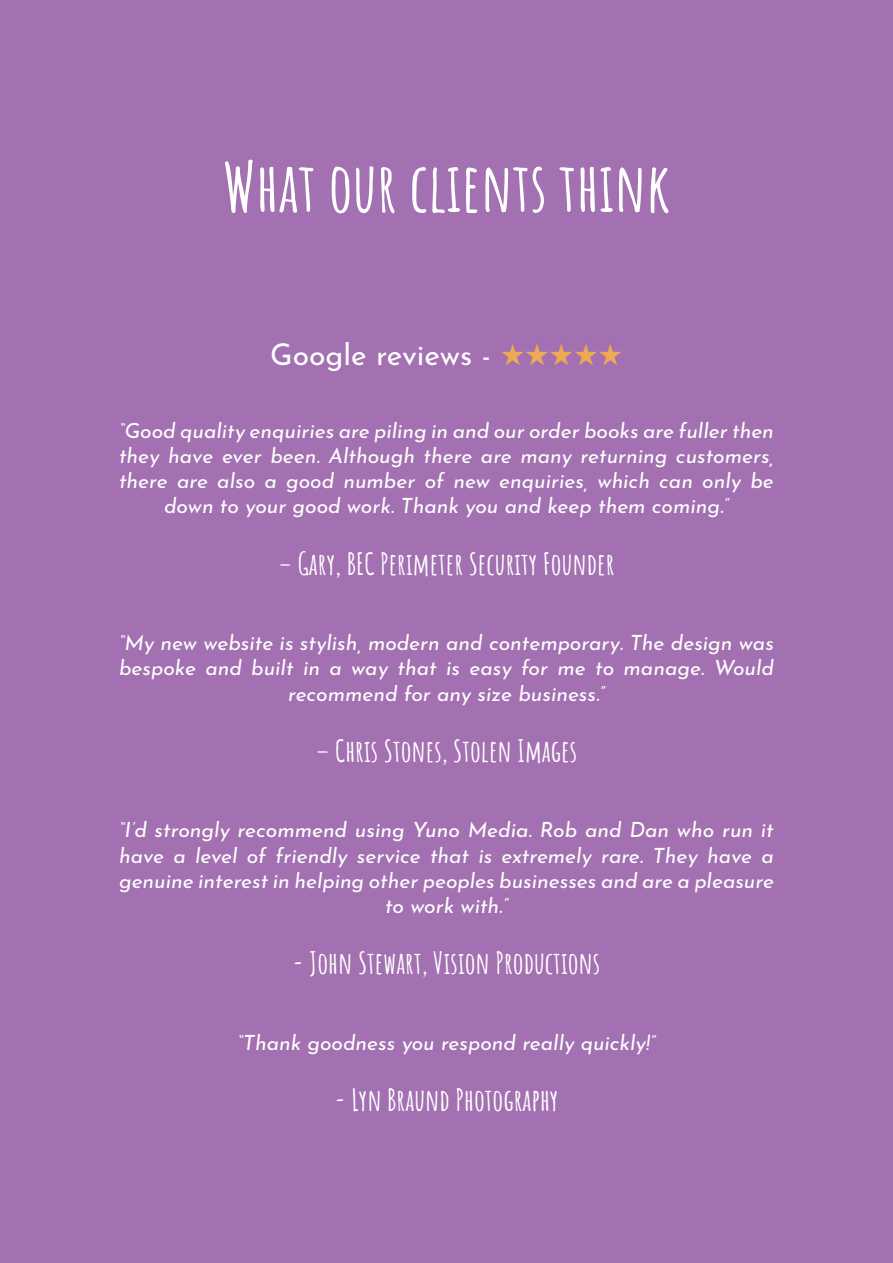
<style>
.page{position:relative;width:893px;height:1263px;background:#a370b1}
.page>*{position:absolute;margin:0;border:0;box-sizing:border-box;transform-origin:0 0}
.t1{font:700 67.5px "Amatic SC";color:#fff}
.t2{font:700 30px "Amatic SC";color:#fff}
.t3{font:30px "Josefin Sans";color:#fff}
.t4{font:italic 21px/25.2px "Josefin Sans";color:#fff;text-align:center}
.s1{color:#eea955}
</style>
<div class="page">
<p class="t1" style="left:223px;top:135px;width:449px">What our clients think</p>
<p class="t3" style="left:270px;top:329px;width:354px">Google reviews - <span class="s1">★★★★★</span></p>
<p class="t4" style="left:119px;top:416px;width:656px">“Good quality enquiries are piling in and our order books are fuller then they have ever been. Although there are many returning customers, there are also a good number of new enquiries, which can only be down to your good work. Thank you and keep them coming.”</p>
<p class="t2" style="left:278px;top:540px;width:338px">– Gary, BEC Perimeter Security Founder</p>
<p class="t4" style="left:119px;top:628px;width:656px">“My new website is stylish, modern and contemporary. The design was bespoke and built in a way that is easy for me to manage. Would recommend for any size business.”</p>
<p class="t2" style="left:316px;top:728px;width:263px">– Chris Stones, Stolen Images</p>
<p class="t4" style="left:119px;top:816px;width:656px">“I’d strongly recommend using Yuno Media. Rob and Dan who run it have a level of friendly service that is extremely rare. They have a genuine interest in helping other peoples businesses and are a pleasure to work with.”</p>
<p class="t2" style="left:293px;top:940px;width:309px">- John Stewart, Vision Productions</p>
<p class="t4" style="left:238px;top:1028px;width:419px">“Thank goodness you respond really quickly!”</p>
<p class="t2" style="left:335px;top:1077px;width:225px">- Lyn Braund Photography</p>
</div>
